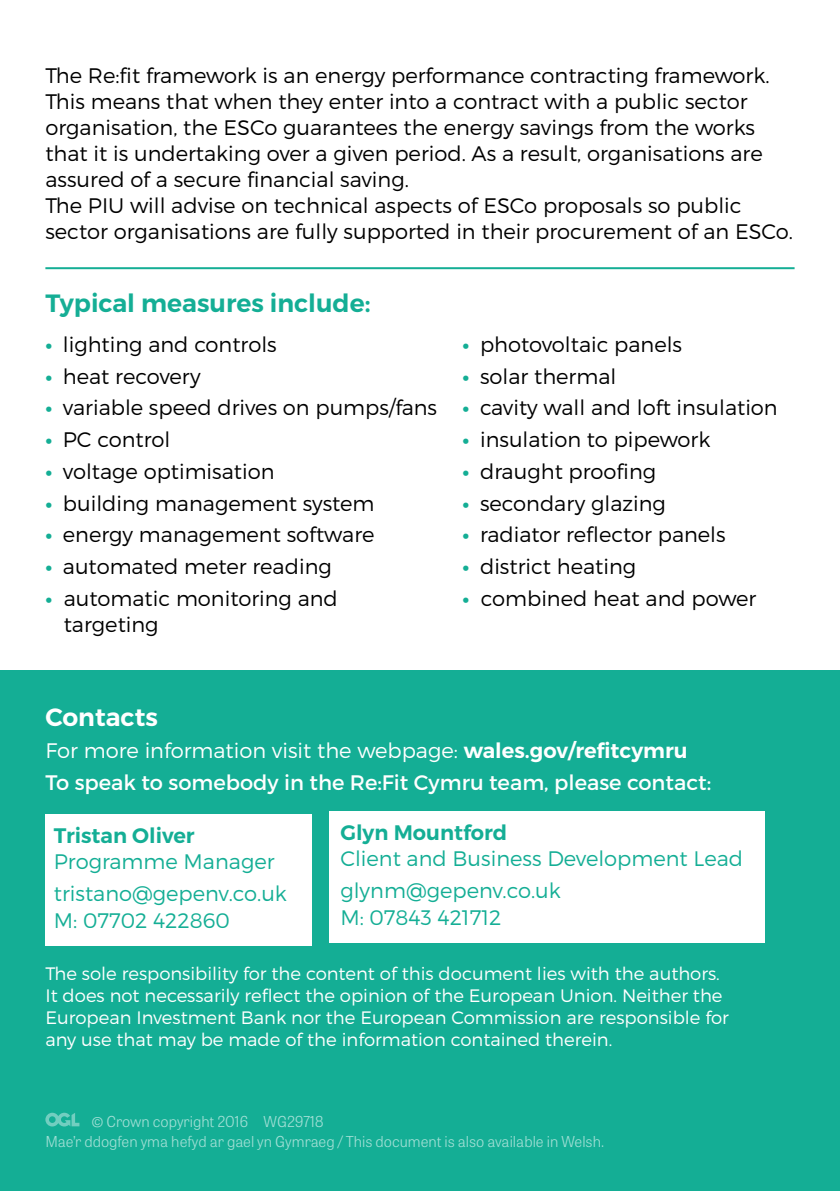
<style>
.page{position:relative;width:840px;height:1191px;background:#fff}
.page>*{position:absolute;margin:0;border:0;box-sizing:border-box;transform-origin:0 0}
.t1{font:600 25px "Montserrat";color:#14ae95}
.t2{font:600 25px "Montserrat";color:#fff}
.t3{font:300 21px/26px "Montserrat";color:#000}
.t4{font:300 21px/26px "Montserrat";color:#14ae95}
.t5{font:300 21px "Montserrat";color:#fff}
.t6{font:21px "Montserrat";color:#fff}
.t7{font:300 18px/22px "Montserrat";color:#fff}
.t8{font:300 15px "Tablet Gothic";color:#a1dfd5}
.s1{font-weight:700;color:#14ae95}
.s2{font-weight:600}
</style>
<div class="page">
<div style="left:0;top:670px;width:839px;height:521px;background:#14ae95"></div>
<div style="left:45px;top:814px;width:267px;height:132px;background:#fff"></div>
<div style="left:329px;top:811px;width:435px;height:132px;background:#fff"></div>
<svg style="left:45px;top:1112px;width:34px;height:14px"></svg>
<hr style="left:45px;top:267px;width:749px;height:2px;background:#14ae95">
<p class="t3" style="left:45px;top:62px;width:725px">The Re:fit framework is an energy performance contracting framework.<br>This means that when they enter into a contract with a public sector organisation, the ESCo guarantees the energy savings from the works that it is undertaking over a given period. As a result, organisations are assured of a secure financial saving.</p>
<p class="t3" style="left:45px;top:192px;width:748px">The PIU will advise on technical aspects of ESCo proposals so public sector organisations are fully supported in their procurement of an ESCo.</p>
<p class="t1" style="left:45px;top:288px;width:326px">Typical measures include:</p>
<p class="t3" style="left:45px;top:331px;width:233px"><span class="s1">•</span> lighting and controls</p>
<p class="t3" style="left:45px;top:363px;width:157px"><span class="s1">•</span> heat recovery</p>
<p class="t3" style="left:45px;top:395px;width:393px"><span class="s1">•</span> variable speed drives on pumps/fans</p>
<p class="t3" style="left:45px;top:426px;width:126px"><span class="s1">•</span> PC control</p>
<p class="t3" style="left:45px;top:458px;width:230px"><span class="s1">•</span> voltage optimisation</p>
<p class="t3" style="left:45px;top:490px;width:330px"><span class="s1">•</span> building management system</p>
<p class="t3" style="left:45px;top:521px;width:330px"><span class="s1">•</span> energy management software</p>
<p class="t3" style="left:45px;top:553px;width:288px"><span class="s1">•</span> automated meter reading</p>
<p class="t3" style="left:64px;top:585px;width:275px;text-indent:-18px"><span class="s1">•</span> automatic monitoring and targeting</p>
<p class="t3" style="left:462px;top:331px;width:221px"><span class="s1">•</span> photovoltaic panels</p>
<p class="t3" style="left:462px;top:363px;width:155px"><span class="s1">•</span> solar thermal</p>
<p class="t3" style="left:462px;top:395px;width:316px"><span class="s1">•</span> cavity wall and loft insulation</p>
<p class="t3" style="left:462px;top:426px;width:249px"><span class="s1">•</span> insulation to pipework</p>
<p class="t3" style="left:462px;top:458px;width:195px"><span class="s1">•</span> draught proofing</p>
<p class="t3" style="left:462px;top:490px;width:205px"><span class="s1">•</span> secondary glazing</p>
<p class="t3" style="left:462px;top:521px;width:264px"><span class="s1">•</span> radiator reflector panels</p>
<p class="t3" style="left:462px;top:553px;width:175px"><span class="s1">•</span> district heating</p>
<p class="t3" style="left:462px;top:585px;width:295px"><span class="s1">•</span> combined heat and power</p>
<p class="t2" style="left:45px;top:702px;width:114px">Contacts</p>
<p class="t5" style="left:45px;top:737px;width:643px">For more information visit the webpage: <span class="s2">wales.gov/refitcymru</span></p>
<p class="t6" style="left:45px;top:769px;width:667px">To speak to somebody in the Re:Fit Cymru team, please contact:</p>
<p class="t4" style="left:54px;top:822px;width:222px"><span class="s2">Tristan Oliver<br></span>Programme Manager</p>
<p class="t4" style="left:54px;top:879px;width:234px">tristano@gepenv.co.uk</p>
<p class="t4" style="left:54px;top:907px;width:177px">M: 07702 422860</p>
<p class="t4" style="left:340px;top:819px;width:404px"><span class="s2">Glyn Mountford<br></span>Client and Business Development Lead</p>
<p class="t4" style="left:340px;top:877px;width:222px">glynm@gepenv.co.uk</p>
<p class="t4" style="left:340px;top:904px;width:162px">M: 07843 421712</p>
<p class="t7" style="left:45px;top:962px;width:684px">The sole responsibility for the content of this document lies with the authors.<br>It does not necessarily reflect the opinion of the European Union. Neither the European Investment Bank nor the European Commission are responsible for any use that may be made of the information contained therein.</p>
<p class="t8" style="left:91px;top:1111px;width:234px">© Crown copyright 2016 WG29718</p>
<p class="t8" style="left:45px;top:1131px;width:560px">Mae’r ddogfen yma hefyd ar gael yn Gymraeg / This document is also available in Welsh.</p>
</div>
